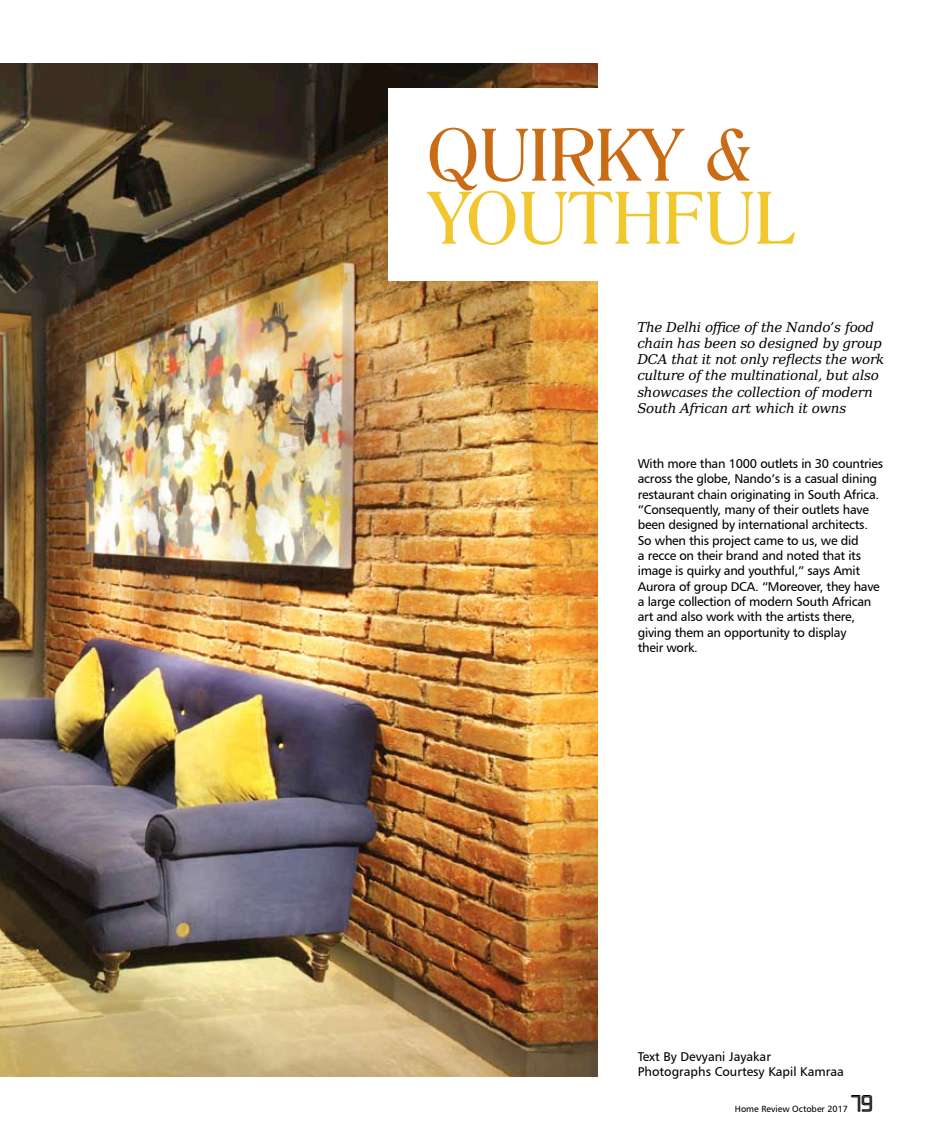
<style>
.page{position:relative;width:927px;height:1140px;background:#fff}
.page>*{position:absolute;margin:0;border:0;box-sizing:border-box;transform-origin:0 0}
.t1{font:72px/63px "Romana BT";color:#f2c72d}
.t2{font:italic 13.5px/16.2px "DejaVu Serif";letter-spacing:-.02em;color:#000}
.t3{font:12.75px/15.3px "Humanist 777 BT Roman B";letter-spacing:-.02em;color:#000}
.t4{font:12.75px/15.3px "Humanist 777 BT Roman B";color:#000}
.t5{font:9px "Humanist 777 BT Roman B";color:#000}
.s1{color:#c96c15}
.s2{font-family:"Perforama";font-size:18px}
</style>
<div class="page">
<img style="left:0;top:64px;width:597px;height:1012px">
<div style="left:388px;top:89px;width:284px;height:192px;background:#fff"></div>
<p class="t1" style="left:427px;top:123px;width:370px"><span class="s1">QUIRKY &amp;<br></span>YOUTHFUL</p>
<p class="t2" style="left:637px;top:318px;width:249px">The Delhi office of the Nando’s food chain has been so designed by group DCA that it not only reflects the work culture of the multinational, but also showcases the collection of modern South African art which it owns</p>
<p class="t3" style="left:638px;top:456px;width:247px">With more than 1000 outlets in 30 countries across the globe, Nando’s is a casual dining restaurant chain originating in South Africa. “Consequently, many of their outlets have been designed by international architects.<br>So when this project came to us, we did<br>a recce on their brand and noted that its image is quirky and youthful,” says Amit Aurora of group DCA. “Moreover, they have a large collection of modern South African art and also work with the artists there, giving them an opportunity to display<br>their work.</p>
<p class="t4" style="left:638px;top:1048px;width:207px">Text By Devyani Jayakar<br>Photographs Courtesy Kapil Kamraa</p>
<p class="t5" style="left:735px;top:1103px;width:139px">Home Review October 2017 <span class="s2">79</span></p>
</div>
